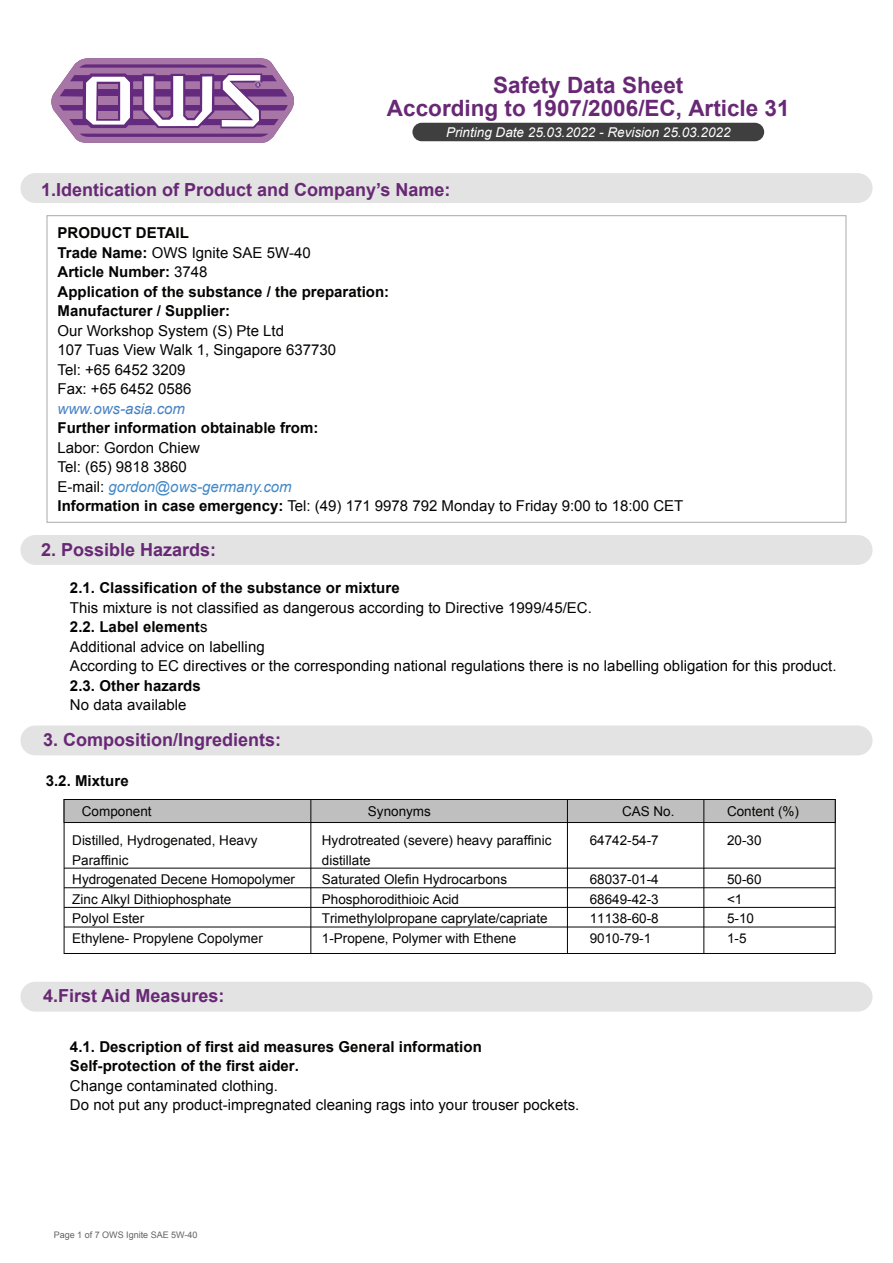
<style>
.page{position:relative;width:893px;height:1263px;background:#fff}
.page>*{position:absolute;margin:0;border:0;box-sizing:border-box;transform-origin:0 0}
.t1{font:700 22.5px/22.5px "Arial";color:#682875;text-align:center}
.t2{font:700 18px "Arial";color:#682875}
.t3{font:15px/19.5px "Arial";letter-spacing:.005em;color:#040503}
.t4{font:700 15px/19.5px "Arial";letter-spacing:.005em;color:#040503}
.t5{font:italic 15px "Arial";color:#4881c3}
.t6{font:13.5px/19.5px "Arial";color:#040503}
.t7{font:italic 13.5px "Arial";color:#fff}
.t8{font:9px "Arial";color:#636263}
.s1{font-weight:400}
.s2{font-style:italic;color:#4389c8}
.s3{font-weight:700}
</style>
<div class="page">
<div style="left:20px;top:725px;width:852px;height:30px;background:#e2e3e2;border-radius:15px"></div>
<div style="left:20px;top:982px;width:852px;height:29px;background:#e2e3e2;border-radius:15px"></div>
<div style="left:64px;top:799px;width:771px;height:24px;background:#c0bfbf;border:1px solid #040503"></div>
<hr style="left:704px;top:799px;width:1px;height:154px;background:#040503">
<hr style="left:567px;top:799px;width:1px;height:154px;background:#040503">
<hr style="left:311px;top:799px;width:1px;height:154px;background:#040503">
<hr style="left:64px;top:868px;width:771px;height:1px;background:#040503">
<hr style="left:64px;top:887px;width:771px;height:1px;background:#040503">
<hr style="left:64px;top:907px;width:771px;height:1px;background:#040503">
<hr style="left:64px;top:927px;width:771px;height:1px;background:#040503">
<div style="left:20px;top:535px;width:852px;height:30px;background:#e2e3e2;border-radius:15px"></div>
<div style="left:412px;top:123px;width:352px;height:18px;background:#3f3f3f;border-radius:9px"></div>
<svg style="left:51px;top:58px;width:243px;height:85px"></svg>
<div style="left:20px;top:173px;width:852px;height:30px;background:#e2e3e2;border-radius:15px"></div>
<h1 class="t1" style="left:387px;top:75px;width:404px">Safety Data Sheet<br>According to 1907/2006/EC, Article 31</h1>
<p class="t7" style="left:446px;top:123px;width:286px">Printing Date 25.03.2022 - Revision 25.03.2022</p>
<p class="t2" style="left:41px;top:178px;width:411px">1.Identication of Product and Company’s Name:</p>
<p class="t4" style="left:58px;top:224px;width:333px">PRODUCT DETAIL<br>Trade Name: <span class="s1">OWS Ignite SAE 5W-40<br></span>Article Number: <span class="s1">3748<br></span>Application of the substance / the preparation:<br>Manufacturer / Supplier:</p>
<p class="t3" style="left:58px;top:321px;width:280px">Our Workshop System (S) Pte Ltd<br>107 Tuas View Walk 1, Singapore 637730<br>Tel: +65 6452 3209<br>Fax: +65 6452 0586</p>
<p class="t5" style="left:58px;top:399px;width:129px">www.ows-asia.com</p>
<p class="t4" style="left:58px;top:419px;width:262px">Further information obtainable from:</p>
<p class="t3" style="left:58px;top:438px;width:627px">Labor: Gordon Chiew<br>Tel: (65) 9818 3860<br>E-mail: <span class="s2">gordon@ows-germany.com<br></span><span class="s3">Information in case emergency:</span> Tel: (49) 171 9978 792 Monday to Friday 9:00 to 18:00 CET</p>
<p class="t2" style="left:41px;top:538px;width:177px">2. Possible Hazards:</p>
<p class="t4" style="left:70px;top:579px;width:331px">2.1. Classification of the substance or mixture</p>
<p class="t3" style="left:70px;top:598px;width:768px">This mixture is not classified as dangerous according to Directive 1999/45/EC.<br><span class="s3">2.2. Label element</span>s<br>Additional advice on labelling<br>According to EC directives or the corresponding national regulations there is no labelling obligation for this product.</p>
<p class="t4" style="left:70px;top:676px;width:132px">2.3. Other hazards</p>
<p class="t3" style="left:70px;top:695px;width:118px">No data available</p>
<p class="t2" style="left:43px;top:728px;width:240px">3. Composition/Ingredients:</p>
<p class="t4" style="left:46px;top:772px;width:85px">3.2. Mixture</p>
<p class="t6" style="left:72px;top:796px;width:187px;line-height:29.4px;text-indent:10px">Component<br>Distilled, Hydrogenated, Heavy</p>
<p class="t6" style="left:72px;top:850px;width:224px">Paraffinic<br>Hydrogenated Decene Homopolymer<br>Zinc Alkyl Dithiophosphate<br>Polyol Ester<br>Ethylene- Propylene Copolymer</p>
<p class="t2" style="left:43px;top:984px;width:183px">4.First Aid Measures:</p>
<p class="t6" style="left:368px;top:801px;width:65px">Synonyms</p>
<p class="t6" style="left:622px;top:801px;width:54px">CAS No.</p>
<p class="t6" style="left:727px;top:801px;width:74px">Content (%)</p>
<p class="t6" style="left:322px;top:831px;width:231px">Hydrotreated (severe) heavy paraffinic distillate<br>Saturated Olefin Hydrocarbons<br>Phosphorodithioic Acid<br>Trimethylolpropane caprylate/capriate<br>1-Propene, Polymer with Ethene</p>
<p class="t6" style="left:590px;top:831px;width:71px">64742-54-7</p>
<p class="t6" style="left:590px;top:870px;width:71px;text-align:justify">68037-01-4<br>68649-42-3<br>11138-60-8<br>9010-79-1</p>
<p class="t6" style="left:727px;top:831px;width:36px">20-30</p>
<p class="t6" style="left:727px;top:870px;width:36px">50-60 &lt;1<br>5-10<br>1-5</p>
<p class="t4" style="left:70px;top:1037px;width:413px">4.1. Description of first aid measures General information<br>Self-protection of the first aider.</p>
<p class="t3" style="left:70px;top:1076px;width:511px">Change contaminated clothing.<br>Do not put any product-impregnated cleaning rags into your trouser pockets.</p>
<p class="t8" style="left:54px;top:1228px;width:145px">Page 1 of 7 OWS Ignite SAE 5W-40</p>
</div>
